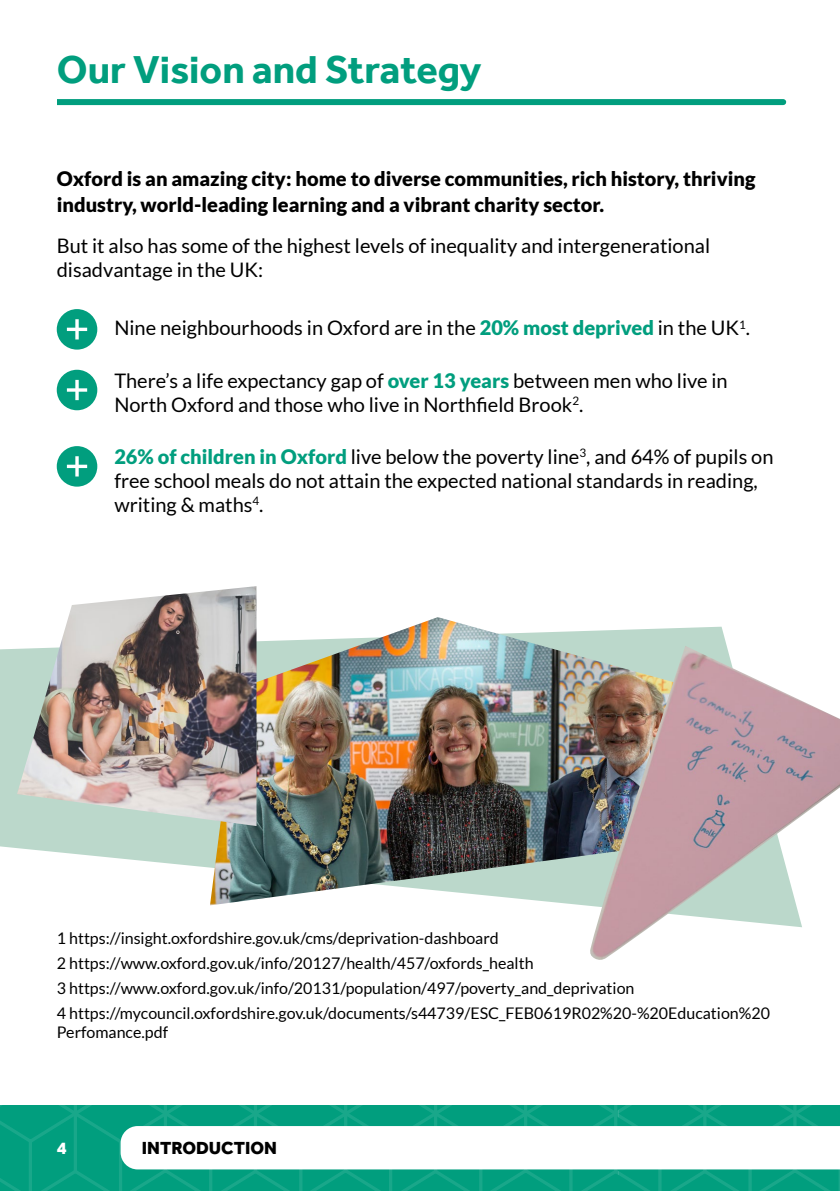
<style>
.page{position:relative;width:840px;height:1191px;background:#fff}
.page>*{position:absolute;margin:0;border:0;box-sizing:border-box;transform-origin:0 0}
.t1{font:700 40px "Effra";color:#019e7e}
.t2{font:20px/24px "Lato";color:#000}
.t3{font:900 20px/26px "Lato";color:#000}
.t4{font:800 18px "Effra";color:#000}
.t5{font:800 18px "Effra";color:#fff}
.t6{font:16px/24.8px "Lato";color:#000}
.s1{font-weight:900;color:#019e7e}
</style>
<div class="page">
<div style="left:0;top:99px;width:782px;height:6px;background:#019e7e"></div>
<div style="left:0;top:0;width:57px;height:1191px;background:#fff"></div>
<svg style="left:0;top:1106px;width:839px;height:85px"></svg>
<svg style="left:0;top:626px;width:727px;height:280px"></svg>
<svg style="left:57px;top:309px;width:40px;height:40px"></svg>
<svg style="left:57px;top:370px;width:40px;height:40px"></svg>
<svg style="left:57px;top:446px;width:40px;height:40px"></svg>
<img style="left:210px;top:617px;width:511px;height:288px">
<img style="left:17px;top:586px;width:239px;height:240px">
<img style="left:589px;top:646px;width:250px;height:314px">
<h1 class="t1" style="left:57px;top:46px;width:426px">Our Vision and Strategy</h1>
<p class="t3" style="left:57px;top:165px;width:700px">Oxford is an amazing city: home to diverse communities, rich history, thriving industry, world-leading learning and a vibrant charity sector.</p>
<p class="t2" style="left:57px;top:234px;width:654px">But it also has some of the highest levels of inequality and intergenerational disadvantage in the UK:</p>
<p class="t2" style="left:114px;top:316px;width:637px">Nine neighbourhoods in Oxford are in the <span class="s1">20% most deprived</span> in the UK<sup>1</sup>.</p>
<p class="t2" style="left:114px;top:368px;width:614px">There’s a life expectancy gap of <span class="s1">over 13 years</span> between men who live in<br>North Oxford and those who live in Northfield Brook<sup>2</sup>.</p>
<p class="t2" style="left:114px;top:445px;width:660px"><span class="s1">26% of children in Oxford</span> live below the poverty line<sup>3</sup>, and 64% of pupils on free school meals do not attain the expected national standards in reading, writing &amp; maths<sup>4</sup>.</p>
<p class="t6" style="left:57px;top:925px;width:714px">1 https://insight.oxfordshire.gov.uk/cms/deprivation-dashboard<br>2 https://www.oxford.gov.uk/info/20127/health/457/oxfords_health<br>3 https://www.oxford.gov.uk/info/20131/population/497/poverty_and_deprivation<br>4 https://mycouncil.oxfordshire.gov.uk/documents/s44739/ESC_FEB0619R02%20-%20Education%20</p>
<p class="t6" style="left:57px;top:1019px;width:113px">Perfomance.pdf</p>
<p class="t5" style="left:57px;top:1137px;width:12px">4</p>
<p class="t4" style="left:142px;top:1137px;width:137px">INTRODUCTION</p>
</div>
